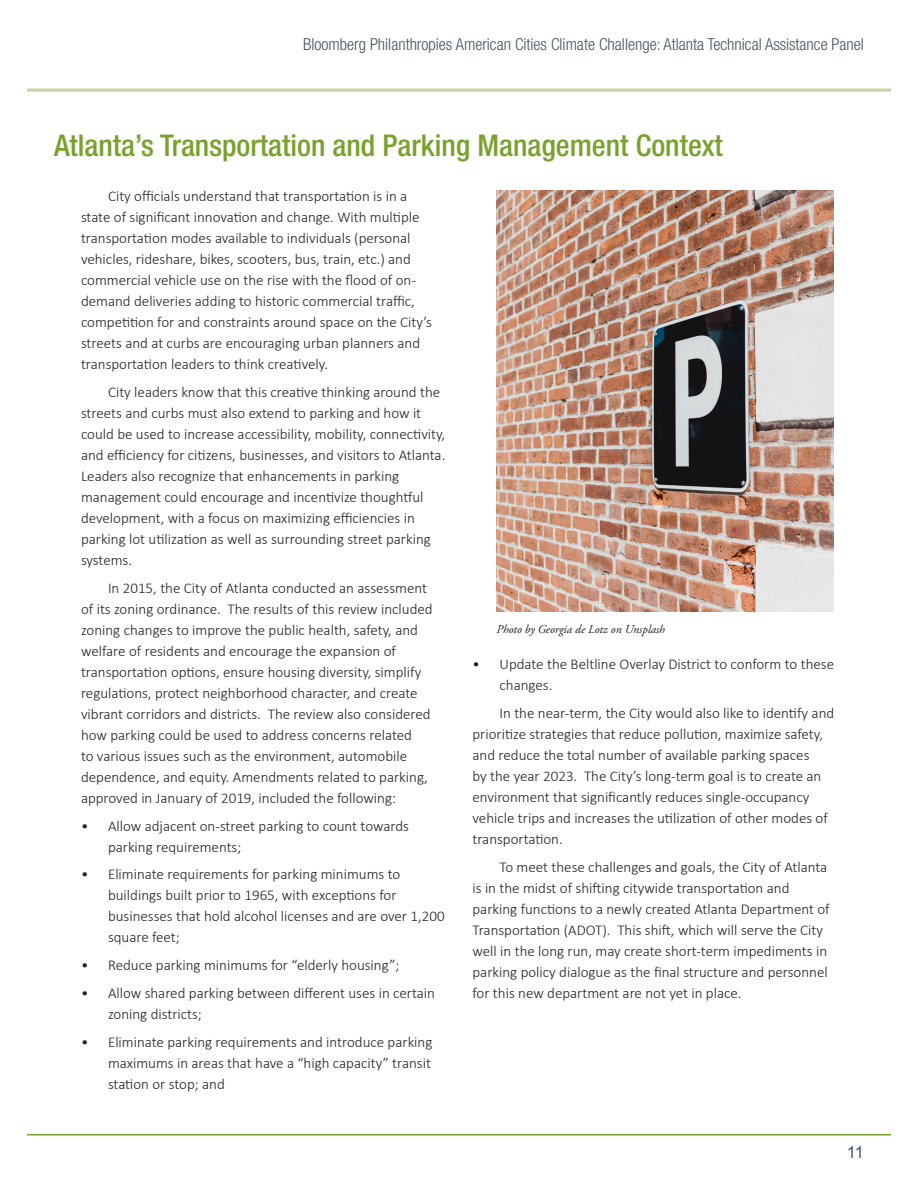
<style>
.page{position:relative;width:918px;height:1188px;background:#fff}
.page>*{position:absolute;margin:0;border:0;box-sizing:border-box;transform-origin:0 0}
.t1{font:500 condensed 30px "Helvetica Neue LT Com";color:#78a22d}
.t2{font:300 condensed 16.5px "Helvetica Neue LT Com";color:#45555f}
.t3{font:16.5px "Arial";color:#45555f}
.t4{font:300 15px/21px "Calibri";color:#231f20}
.t5{font:italic 12px "Adobe Garamond Pro";color:#231f20}
</style>
<div class="page">
<hr style="left:27px;top:89px;width:864px;height:3px;background:#c5d39f">
<hr style="left:27px;top:1134px;width:864px;height:2px;background:#78a22d">
<img style="left:496px;top:190px;width:337px;height:421px">
<p class="t2" style="left:303px;top:35px;width:562px">Bloomberg Philanthropies American Cities Climate Challenge: Atlanta Technical Assistance Panel</p>
<p class="t1" style="left:54px;top:128px;width:670px">Atlanta’s Transportation and Parking Management Context</p>
<p class="t4" style="left:81px;top:185px;width:353px;text-indent:27px">City officials understand that transportation is in a state of significant innovation and change. With multiple transportation modes available to individuals (personal vehicles, rideshare, bikes, scooters, bus, train, etc.) and commercial vehicle use on the rise with the flood of on&shy;demand deliveries adding to historic commercial traffic, competition for and constraints around space on the City’s streets and at curbs are encouraging urban planners and transportation leaders to think creatively.</p>
<p class="t4" style="left:81px;top:381px;width:366px;text-indent:27px">City leaders know that this creative thinking around the streets and curbs must also extend to parking and how it could be used to increase accessibility, mobility, connectivity, and efficiency for citizens, businesses, and visitors to Atlanta.<br>Leaders also recognize that enhancements in parking management could encourage and incentivize thoughtful development, with a focus on maximizing efficiencies in parking lot utilization as well as surrounding street parking systems.</p>
<p class="t4" style="left:81px;top:577px;width:353px;text-indent:27px">In 2015, the City of Atlanta conducted an assessment of its zoning ordinance. The results of this review included zoning changes to improve the public health, safety, and welfare of residents and encourage the expansion of transportation options, ensure housing diversity, simplify regulations, protect neighborhood character, and create vibrant corridors and districts. The review also considered how parking could be used to address concerns related<br>to various issues such as the environment, automobile dependence, and equity. Amendments related to parking, approved in January of 2019, included the following:</p>
<p class="t4" style="left:108px;top:814px;width:303px;text-indent:-27px">• Allow adjacent on-street parking to count towards parking requirements;</p>
<p class="t4" style="left:108px;top:863px;width:338px;text-indent:-27px">• Eliminate requirements for parking minimums to buildings built prior to 1965, with exceptions for businesses that hold alcohol licenses and are over 1,200 square feet;</p>
<p class="t4" style="left:81px;top:954px;width:320px">• Reduce parking minimums for “elderly housing”;</p>
<p class="t4" style="left:108px;top:982px;width:329px;text-indent:-27px">• Allow shared parking between different uses in certain zoning districts;</p>
<p class="t4" style="left:108px;top:1030px;width:326px;text-align:justify;text-indent:-27px">• Eliminate parking requirements and introduce parking maximums in areas that have a “high capacity” transit station or stop; and</p>
<p class="t5" style="left:496px;top:622px;width:170px">Photo by Georgia de Lotz on Unsplash</p>
<p class="t4" style="left:500px;top:653px;width:336px;text-indent:-27px">• Update the Beltline Overlay District to conform to these changes.</p>
<p class="t4" style="left:472px;top:702px;width:363px;text-indent:27px">In the near-term, the City would also like to identify and prioritize strategies that reduce pollution, maximize safety, and reduce the total number of available parking spaces<br>by the year 2023. The City’s long-term goal is to create an environment that significantly reduces single-occupancy vehicle trips and increases the utilization of other modes of transportation.</p>
<p class="t4" style="left:472px;top:855px;width:359px;text-indent:27px">To meet these challenges and goals, the City of Atlanta is in the midst of shifting citywide transportation and parking functions to a newly created Atlanta Department of Transportation (ADOT). This shift, which will serve the City well in the long run, may create short-term impediments in parking policy dialogue as the final structure and personnel for this new department are not yet in place.</p>
<p class="t3" style="left:847px;top:1142px;width:19px">11</p>
</div>
